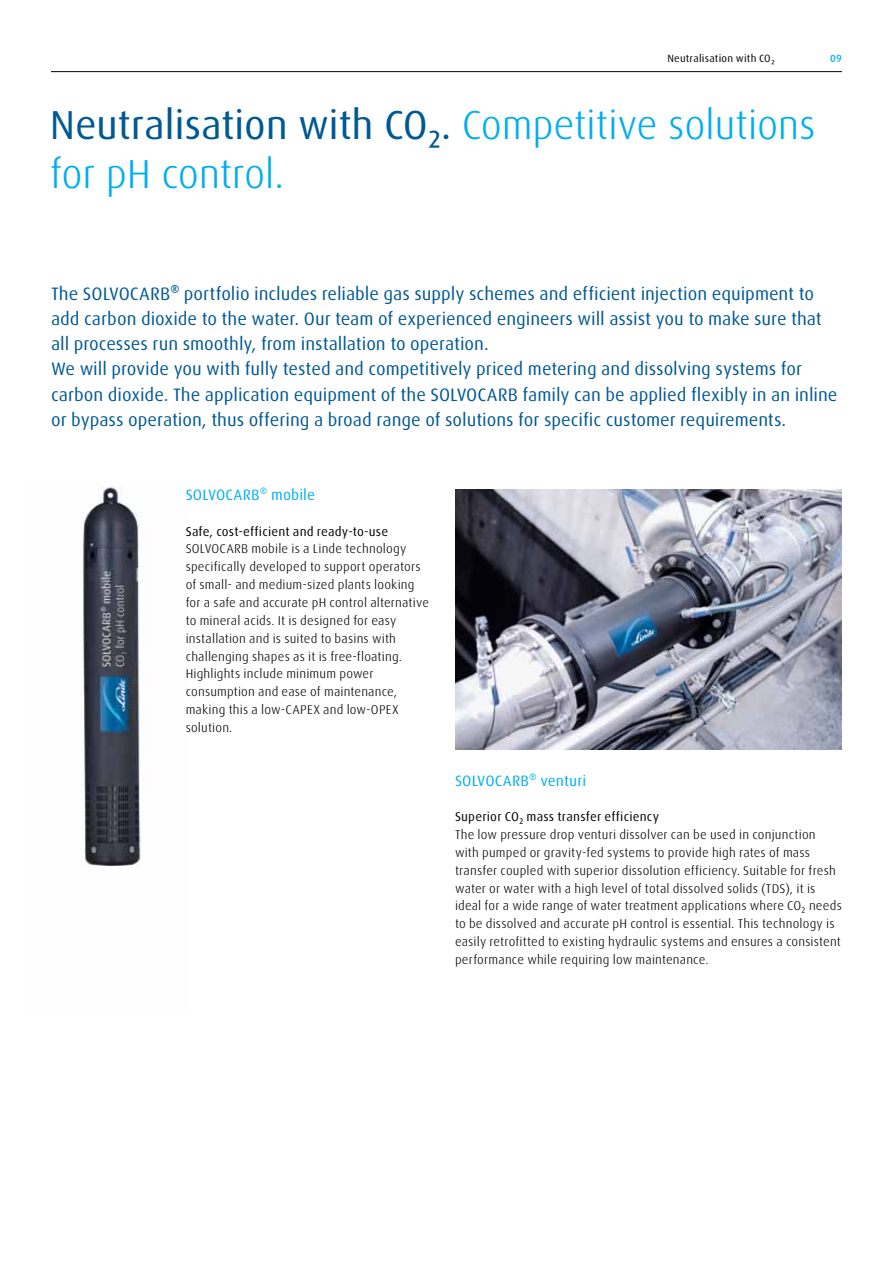
<style>
.page{position:relative;width:893px;height:1263px;background:#fff}
.page>*{position:absolute;margin:0;border:0;box-sizing:border-box;transform-origin:0 0}
.t1{font:300 40.5px/48.6px "Linde Dax Global";letter-spacing:-.01em;color:#00aeef}
.t2{font:18px/25.2px "Linde Dax Global";letter-spacing:-.005em;color:#005993}
.t3{font:15px "Linde Dax Global";letter-spacing:.005em;color:#00aeef}
.t4{font:300 12.75px/17.9px "Linde Dax Global";letter-spacing:.01em;color:#000}
.t5{font:12.75px "Linde Dax Global";letter-spacing:.01em;color:#000}
.t6{font:10.5px "Linde Dax Global";letter-spacing:.02em;color:#000}
.t7{font:500 10.5px "Linde Dax Global";color:#00aeef}
.s1{font-weight:400;color:#005993}
.s2{font-weight:500}
</style>
<div class="page">
<hr style="left:51px;top:71px;width:791px;height:1px;background:#000">
<img style="left:455px;top:489px;width:387px;height:261px">
<img style="left:81px;top:487px;width:60px;height:380px">
<p class="t6" style="left:667px;top:52px;width:109px">Neutralisation with CO₂</p>
<p class="t7" style="left:830px;top:52px;width:13px">09</p>
<h1 class="t1" style="left:50px;top:101px;width:767px"><span class="s1">Neutralisation with CO₂.</span> Competitive solutions for pH control.</h1>
<p class="t2" style="left:51px;top:281px;width:788px">The SOLVOCARB<span class="s2">®</span> portfolio includes reliable gas supply schemes and efficient injection equipment to add carbon dioxide to the water. Our team of experienced engineers will assist you to make sure that all processes run smoothly, from installation to operation.<br>We will provide you with fully tested and competitively priced metering and dissolving systems for carbon dioxide. The application equipment of the SOLVOCARB family can be applied flexibly in an inline or bypass operation, thus offering a broad range of solutions for specific customer requirements.</p>
<p class="t3" style="left:186px;top:486px;width:131px">SOLVOCARB® mobile</p>
<p class="t5" style="left:186px;top:524px;width:204px">Safe, cost-efficient and ready-to-use</p>
<p class="t4" style="left:186px;top:540px;width:245px">SOLVOCARB mobile is a Linde technology specifically developed to support operators of small- and medium-sized plants looking for a safe and accurate pH control alternative to mineral acids. It is designed for easy installation and is suited to basins with challenging shapes as it is free-floating.<br>Highlights include minimum power consumption and ease of maintenance, making this a low-CAPEX and low-OPEX solution.</p>
<p class="t3" style="left:455px;top:771px;width:133px">SOLVOCARB® venturi</p>
<p class="t5" style="left:455px;top:809px;width:206px">Superior CO₂ mass transfer efficiency</p>
<p class="t4" style="left:455px;top:826px;width:388px">The low pressure drop venturi dissolver can be used in conjunction with pumped or gravity-fed systems to provide high rates of mass transfer coupled with superior dissolution efficiency. Suitable for fresh water or water with a high level of total dissolved solids (TDS), it is ideal for a wide range of water treatment applications where CO₂ needs to be dissolved and accurate pH control is essential. This technology is easily retrofitted to existing hydraulic systems and ensures a consistent performance while requiring low maintenance.</p>
</div>
